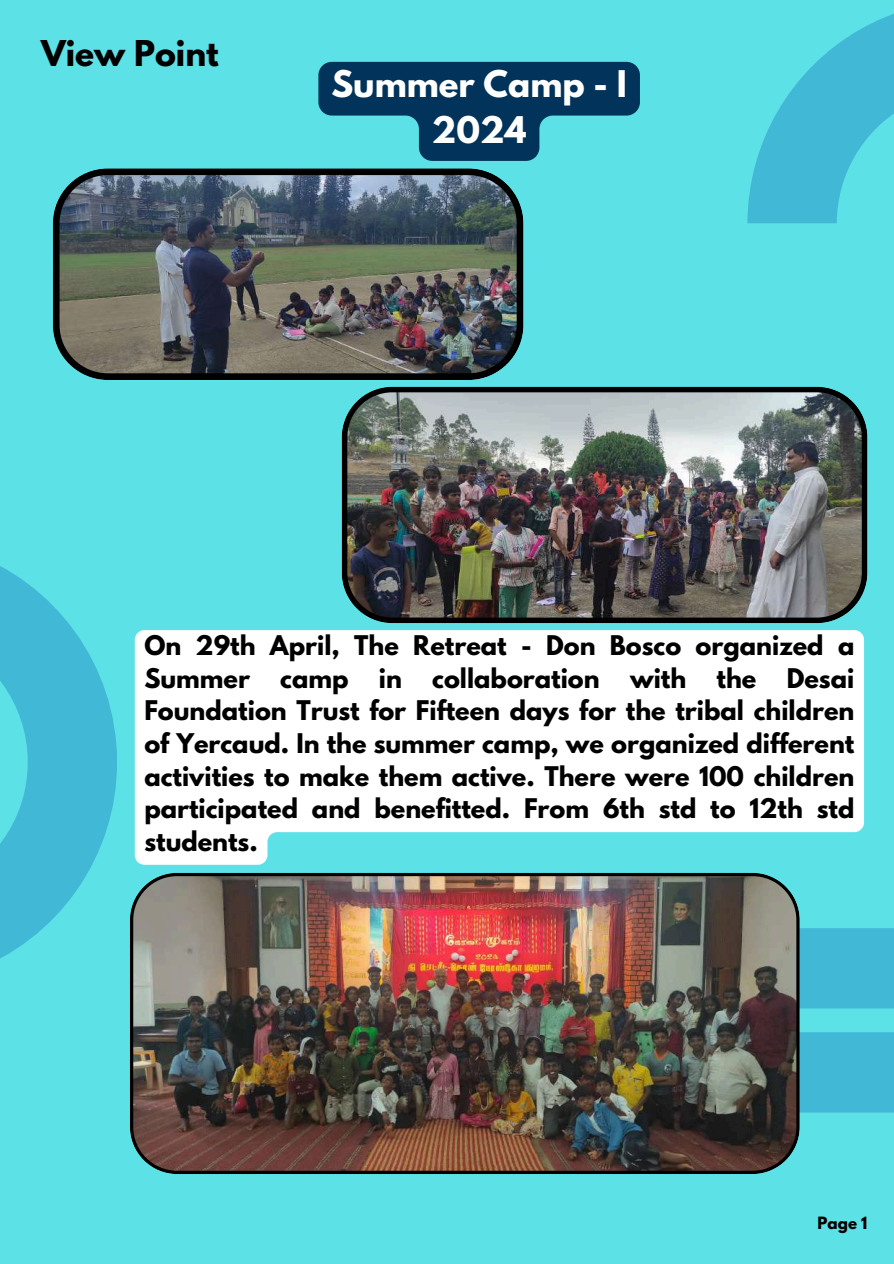
<style>
.page{position:relative;width:894px;height:1264px;background:#fff}
.page>*{position:absolute;margin:0;border:0;box-sizing:border-box;transform-origin:0 0}
.t1{font:700 32.55px/45.3px "League Spartan";color:#fff;text-align:center}
.t2{font:700 31.5px "League Spartan";color:#000}
.t3{font:700 24px/32.7px "League Spartan";color:#000}
.t4{font:700 15px "League Spartan";color:#000}
</style>
<div class="page">
<div style="left:0;top:0;width:893px;height:1263px;background:#5ce1e6"></div>
<svg style="left:0;top:566px;width:117px;height:393px;fill:#41b8d5"></svg>
<svg style="left:747px;top:14px;width:146px;height:209px;fill:#41b8d5"></svg>
<div style="left:799px;top:1032px;width:94px;height:80px;background:#41b8d5"></div>
<div style="left:762px;top:928px;width:131px;height:80px;background:#41b8d5"></div>
<img style="left:130px;top:873px;width:669px;height:301px">
<img style="left:341px;top:387px;width:526px;height:236px">
<img style="left:53px;top:168px;width:470px;height:212px">
<svg style="left:135px;top:630px;width:728px;height:234px;background:#ecfbfc"></svg>
<svg style="left:318px;top:62px;width:321px;height:99px"></svg>
<h2 class="t2" style="left:41px;top:38px;width:179px">View Point</h2>
<h1 class="t1" style="left:331px;top:66px;width:297px">Summer Camp - I<br>2024</h1>
<p class="t3" style="left:144px;top:632px;width:711px">On 29th April, The Retreat - Don Bosco organized a<br>Summer</p>
<p class="t3" style="left:280px;top:664px;width:70px">camp</p>
<p class="t3" style="left:379px;top:664px;width:25px">in</p>
<p class="t3" style="left:432px;top:664px;width:169px">collaboration</p>
<p class="t3" style="left:630px;top:664px;width:58px">with</p>
<p class="t3" style="left:716px;top:664px;width:41px">the</p>
<p class="t3" style="left:144px;top:664px;width:711px;text-align:justify;text-indent:642px">Desai Foundation Trust for Fifteen days for the tribal children of Yercaud. In the summer camp, we organized different activities to make them active. There were 100 children participated and benefitted. From 6th std to 12th std students.</p>
<p class="t4" style="left:817px;top:1215px;width:51px">Page 1</p>
</div>
